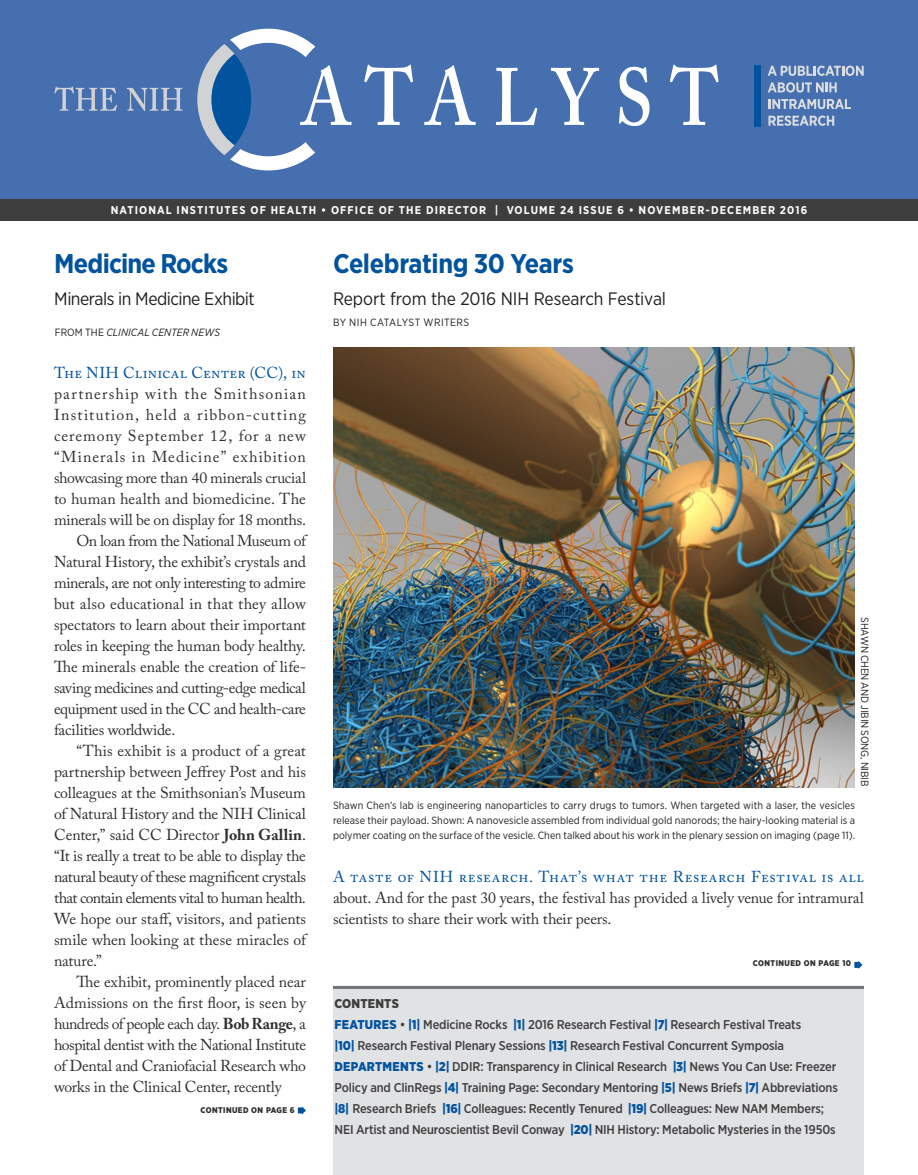
<style>
.page{position:relative;width:918px;height:1175px;background:#fff}
.page>*{position:absolute;margin:0;border:0;box-sizing:border-box;transform-origin:0 0}
.t1{font:700 27px "Gotham Narrow";letter-spacing:-.02em;color:#01539e}
.t2{font:18px "Gotham Narrow";letter-spacing:-.015em;color:#231f20}
.t3{font:15.75px/21px "Adobe Caslon Pro";letter-spacing:-.01em;color:#312f30}
.t4{font:15.75px "Adobe Caslon Pro";letter-spacing:.035em;color:#01539e}
.t5{font:15.75px "Adobe Caslon Pro";letter-spacing:.01em;color:#01539e}
.t6{font:500 12.75px/21px "Gotham Narrow";letter-spacing:-.015em;color:#3e3e3f}
.t7{font:700 11.25px "Gotham Narrow";letter-spacing:.1em;color:#fff}
.t8{font:10.5px/15px "Gotham Narrow";color:#231f20;text-align:justify}
.t9{font:italic 10.5px "Gotham Narrow";letter-spacing:.005em;color:#231f20}
.t10{font:10.5px "Gotham Narrow";letter-spacing:.04em;color:#231f20}
.t11{font:900 8.25px "Gotham Narrow";letter-spacing:.05em;color:#312f30}
.s1{font-style:normal}
.s2{font-weight:700}
.s3{font-weight:900}
.s4{font-weight:900;color:#01539e}
</style>
<div class="page">
<div style="left:333px;top:987px;width:531px;height:187px;background:#e1e2e4"></div>
<hr style="left:333px;top:986px;width:531px;height:2px;background:#717275">
<div style="left:0;top:0;width:918px;height:210px;background:#466fb0"></div>
<svg style="left:197px;top:29px;width:155px;height:141px"></svg>
<svg style="left:364px;top:65px;width:49px;height:60px"></svg>
<svg style="left:424px;top:65px;width:52px;height:60px"></svg>
<svg style="left:496px;top:68px;width:41px;height:57px"></svg>
<svg style="left:551px;top:68px;width:48px;height:57px"></svg>
<svg style="left:619px;top:67px;width:31px;height:59px"></svg>
<svg style="left:670px;top:65px;width:49px;height:60px"></svg>
<div style="left:754px;top:65px;width:7px;height:61px;background:#01539e"></div>
<svg style="left:768px;top:66px;width:96px;height:10px"></svg>
<svg style="left:768px;top:82px;width:69px;height:11px"></svg>
<svg style="left:769px;top:99px;width:82px;height:10px"></svg>
<svg style="left:768px;top:116px;width:66px;height:10px"></svg>
<svg style="left:54px;top:87px;width:63px;height:24px"></svg>
<svg style="left:127px;top:88px;width:55px;height:23px"></svg>
<div style="left:0;top:199px;width:918px;height:21px;background:#3e3e3f"></div>
<svg style="left:298px;top:1106px;width:8px;height:8px"></svg>
<img style="left:333px;top:347px;width:522px;height:441px">
<svg style="left:854px;top:961px;width:9px;height:8px"></svg>
<p class="t7" style="left:111px;top:203px;width:698px">NATIONAL INSTITUTES OF HEALTH • OFFICE OF THE DIRECTOR | VOLUME 24 ISSUE 6 • NOVEMBER-DECEMBER 2016</p>
<h1 class="t1" style="left:54px;top:246px;width:176px">Medicine Rocks</h1>
<p class="t2" style="left:54px;top:287px;width:202px">Minerals in Medicine Exhibit</p>
<p class="t9" style="left:55px;top:326px;width:167px"><span class="s1">FROM THE</span> CLINICAL CENTER NEWS</p>
<h1 class="t1" style="left:333px;top:246px;width:242px">Celebrating 30 Years</h1>
<p class="t2" style="left:333px;top:287px;width:335px">Report from the 2016 NIH Research Festival</p>
<p class="t10" style="left:333px;top:315px;width:138px">BY NIH CATALYST WRITERS</p>
<p class="t5" style="left:54px;top:363px;width:253px">The NIH Clinical Center (CC), in</p>
<p class="t3" style="left:54px;top:383px;width:253px">partnership with the Smithsonian</p>
<p class="t3" style="left:54px;top:404px;width:254px">Institution, held a ribbon-cutting</p>
<p class="t3" style="left:54px;top:425px;width:254px">ceremony September 12, for a new</p>
<p class="t3" style="left:54px;top:446px;width:253px">“Minerals in Medicine” exhibition</p>
<p class="t3" style="left:54px;top:467px;width:254px">showcasing more than 40 minerals crucial</p>
<p class="t3" style="left:54px;top:488px;width:253px">to human health and biomedicine. The</p>
<p class="t3" style="left:54px;top:509px;width:254px">minerals will be on display for 18 months.</p>
<p class="t3" style="left:77px;top:530px;width:233px">On loan from the National Museum of</p>
<p class="t3" style="left:54px;top:551px;width:254px">Natural History, the exhibit’s crystals and</p>
<p class="t3" style="left:54px;top:572px;width:254px">minerals, are not only interesting to admire</p>
<p class="t3" style="left:54px;top:593px;width:254px">but also educational in that they allow</p>
<p class="t3" style="left:54px;top:614px;width:254px">spectators to learn about their important</p>
<p class="t3" style="left:54px;top:635px;width:253px">roles in keeping the human body healthy.</p>
<p class="t3" style="left:54px;top:656px;width:254px">The minerals enable the creation of life-</p>
<p class="t3" style="left:54px;top:677px;width:253px">saving medicines and cutting-edge medical</p>
<p class="t3" style="left:54px;top:698px;width:254px">equipment used in the CC and health-care</p>
<p class="t3" style="left:54px;top:719px;width:123px">facilities worldwide.</p>
<p class="t3" style="left:77px;top:740px;width:231px">“This exhibit is a product of a great</p>
<p class="t3" style="left:54px;top:761px;width:253px">partnership between Jeffrey Post and his</p>
<p class="t3" style="left:54px;top:782px;width:253px">colleagues at the Smithsonian’s Museum</p>
<p class="t3" style="left:54px;top:803px;width:253px">of Natural History and the NIH Clinical</p>
<p class="t3" style="left:54px;top:824px;width:254px">Center,” said CC Director <span class="s2">John Gallin</span>.</p>
<p class="t3" style="left:54px;top:845px;width:253px">“It is really a treat to be able to display the</p>
<p class="t3" style="left:54px;top:866px;width:254px">natural beauty ofthese magnificent crystals</p>
<p class="t3" style="left:54px;top:887px;width:253px">that contain elements vital to human health.</p>
<p class="t3" style="left:54px;top:908px;width:254px">We hope our staff, visitors, and patients</p>
<p class="t3" style="left:54px;top:929px;width:255px">smile when looking at these miracles of</p>
<p class="t3" style="left:54px;top:950px;width:49px">nature.”</p>
<p class="t3" style="left:77px;top:971px;width:231px">The exhibit, prominently placed near</p>
<p class="t3" style="left:54px;top:992px;width:254px">Admissions on the first floor, is seen by</p>
<p class="t3" style="left:54px;top:1013px;width:254px">hundreds ofpeople each day. <span class="s2">Bob Range</span>, a</p>
<p class="t3" style="left:54px;top:1034px;width:254px">hospital dentist with the National Institute</p>
<p class="t3" style="left:54px;top:1055px;width:254px">of Dental and Craniofacial Research who</p>
<p class="t3" style="left:54px;top:1076px;width:230px">works in the Clinical Center, recently</p>
<p class="t11" style="left:200px;top:1105px;width:96px">CONTINUED ON PAGE 6</p>
<p class="t8" style="left:872px;top:617px;width:171px;rotate:90deg">SHAWN CHEN AND JIBIN SONG, NIBIB</p>
<p class="t8" style="left:333px;top:797px;width:524px">Shawn Chen’s lab is engineering nanoparticles to carry drugs to tumors. When targeted with a laser, the vesicles release their payload. Shown: A nanovesicle assembled from individual gold nanorods; the hairy-looking material is a polymer coating on the surface of the vesicle. Chen talked about his work in the plenary session on imaging (page 11).</p>
<p class="t4" style="left:333px;top:867px;width:532px">A taste of NIH research. That’s what the Research Festival is all</p>
<p class="t3" style="left:333px;top:887px;width:532px">about. And for the past 30 years, the festival has provided a lively venue for intramural scientists to share their work with their peers.</p>
<p class="t11" style="left:753px;top:958px;width:100px">CONTINUED ON PAGE 10</p>
<p class="t6" style="left:334px;top:993px;width:505px"><span class="s3">CONTENTS<br></span><span class="s4">FEATURES</span> • <span class="s4">|1|</span> Medicine Rocks <span class="s4">|1|</span> 2016 Research Festival <span class="s4">|7|</span> Research Festival Treats<br><span class="s4">|10|</span> Research Festival Plenary Sessions <span class="s4">|13|</span> Research Festival Concurrent Symposia <span class="s4">DEPARTMENTS</span> • <span class="s4">|2|</span> DDIR: Transparency in Clinical Research <span class="s4">|3|</span> News You Can Use: Freezer Policy and ClinRegs <span class="s4">|4|</span> Training Page: Secondary Mentoring <span class="s4">|5|</span> News Briefs <span class="s4">|7|</span> Abbreviations <span class="s4">|8|</span> Research Briefs <span class="s4">|16|</span> Colleagues: Recently Tenured <span class="s4">|19|</span> Colleagues: New NAM Members; NEI Artist and Neuroscientist Bevil Conway <span class="s4">|20|</span> NIH History: Metabolic Mysteries in the 1950s</p>
</div>
